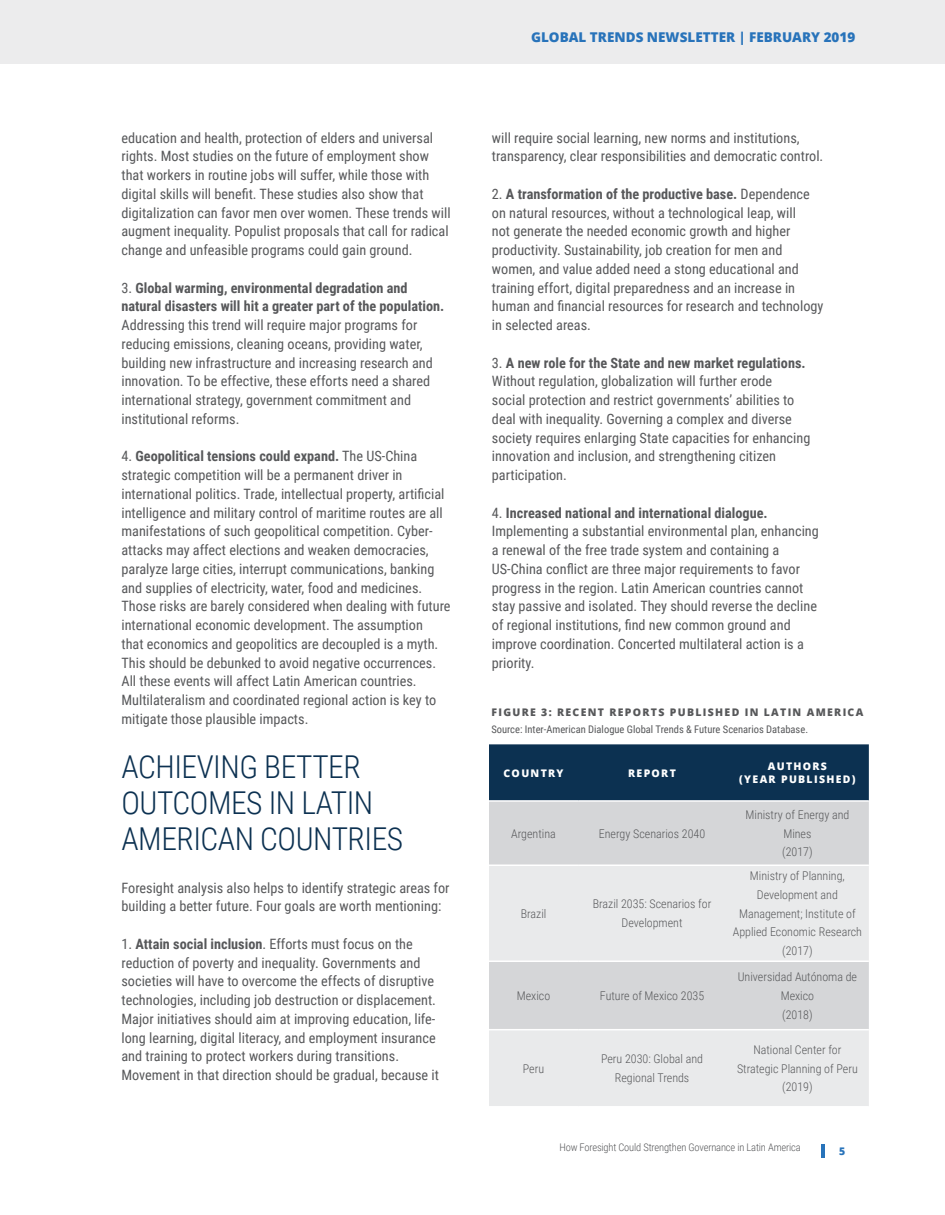
<style>
.page{position:relative;width:945px;height:1215px;background:#fff}
.page>*{position:absolute;margin:0;border:0;box-sizing:border-box;transform-origin:0 0}
.Content_-_Subhead_1{font:300 31.5px/36px "Roboto Condensed";letter-spacing:-.015em;color:#0c3151}
.Content_-_Body_text{font:14.25px/18.8px "Roboto Condensed";color:#57585a}
.t1{font:800 13.5px "Open Sans";color:#2873ba}
.Table_Text{font:300 12px/18.8px "Roboto Condensed";color:#57585a;text-align:center}
.Content_-_Source{font:10.5px "Roboto Condensed";color:#57585a}
.t2{font:300 10.5px "Roboto Condensed";letter-spacing:-.015em;color:#57585a}
.Content_-_Figures_ti{font:800 10.5px "Open Sans";letter-spacing:.125em;color:#57585a}
.table_title{font:800 10.5px/13.5px "Open Sans";letter-spacing:.125em;color:#fff;text-align:center}
.t3{font:800 10.5px "Open Sans";color:#2873ba}
.s1{font-weight:700}
</style>
<div class="page">
<div style="left:0;top:0;width:945px;height:63px;background:#ececed"></div>
<hr style="left:821px;top:1145px;width:4px;height:13px;background:#2873ba">
<div style="left:489px;top:744px;width:380px;height:56px;background:#0c3151"></div>
<div style="left:489px;top:802px;width:380px;height:62px;background:#d5d6d8"></div>
<svg style="left:489px;top:866px;width:380px;height:240px;background:#e3e4e5"></svg>
<hr style="left:489px;top:960px;width:89px;height:2px;background:#fff">
<hr style="left:578px;top:960px;width:148px;height:2px;background:#fff">
<hr style="left:726px;top:960px;width:143px;height:2px;background:#fff">
<hr style="left:489px;top:1029px;width:89px;height:1px;background:#fff">
<hr style="left:578px;top:1029px;width:148px;height:1px;background:#fff">
<hr style="left:726px;top:1029px;width:143px;height:1px;background:#fff">
<p class="Content_-_Body_text" style="left:122px;top:128px;width:331px">education and health, protection of elders and universal rights. Most studies on the future of employment show that workers in routine jobs will suffer, while those with digital skills will benefit. These studies also show that digitalization can favor men over women. These trends will augment inequality. Populist proposals that call for radical change and unfeasible programs could gain ground.</p>
<p class="Content_-_Body_text" style="left:122px;top:278px;width:324px">3. <span class="s1">Global warming, environmental degradation and natural disasters will hit a greater part of the population.<br></span>Addressing this trend will require major programs for reducing emissions, cleaning oceans, providing water, building new infrastructure and increasing research and innovation. To be effective, these efforts need a shared international strategy, government commitment and institutional reforms.</p>
<p class="Content_-_Body_text" style="left:122px;top:446px;width:331px">4. <span class="s1">Geopolitical tensions could expand.</span> The US-China strategic competition will be a permanent driver in international politics. Trade, intellectual property, artificial intelligence and military control of maritime routes are all manifestations of such geopolitical competition. Cyber&shy;attacks may affect elections and weaken democracies, paralyze large cities, interrupt communications, banking and supplies of electricity, water, food and medicines.<br>Those risks are barely considered when dealing with future international economic development. The assumption<br>that economics and geopolitics are decoupled is a myth.<br>This should be debunked to avoid negative occurrences.<br>All these events will affect Latin American countries.<br>Multilateralism and coordinated regional action is key to mitigate those plausible impacts.</p>
<p class="Content_-_Subhead_1" style="left:122px;top:747px;width:283px">ACHIEVING BETTER<br>OUTCOMES IN LATIN<br>AMERICAN COUNTRIES</p>
<p class="Content_-_Body_text" style="left:122px;top:878px;width:330px">Foresight analysis also helps to identify strategic areas for building a better future. Four goals are worth mentioning:</p>
<p class="Content_-_Body_text" style="left:122px;top:934px;width:319px">1. <span class="s1">Attain social inclusion</span>. Efforts must focus on the reduction of poverty and inequality. Governments and societies will have to overcome the effects of disruptive technologies, including job destruction or displacement.<br>Major initiatives should aim at improving education, life&shy;long learning, digital literacy, and employment insurance and training to protect workers during transitions.<br>Movement in that direction should be gradual, because it</p>
<p class="t1" style="left:531px;top:27px;width:326px">GLOBAL TRENDS NEWSLETTER | FEBRUARY 2019</p>
<p class="Content_-_Body_text" style="left:492px;top:128px;width:333px">will require social learning, new norms and institutions, transparency, clear responsibilities and democratic control.</p>
<p class="Content_-_Body_text" style="left:492px;top:184px;width:333px">2. <span class="s1">A transformation of the productive base.</span> Dependence on natural resources, without a technological leap, will<br>not generate the needed economic growth and higher productivity. Sustainability, job creation for men and women, and value added need a stong educational and training effort, digital preparedness and an increase in human and financial resources for research and technology in selected areas.</p>
<p class="Content_-_Body_text" style="left:492px;top:353px;width:320px">3. <span class="s1">A new role for the State and new market regulations.<br></span>Without regulation, globalization will further erode<br>social protection and restrict governments’ abilities to deal with inequality. Governing a complex and diverse society requires enlarging State capacities for enhancing innovation and inclusion, and strengthening citizen participation.</p>
<p class="Content_-_Body_text" style="left:492px;top:503px;width:328px">4. <span class="s1">Increased national and international dialogue.<br></span>Implementing a substantial environmental plan, enhancing a renewal of the free trade system and containing a US-China conflict are three major requirements to favor progress in the region. Latin American countries cannot stay passive and isolated. They should reverse the decline of regional institutions, find new common ground and improve coordination. Concerted multilateral action is a priority.</p>
<p class="Content_-_Figures_ti" style="left:491px;top:704px;width:373px">FIGURE 3: RECENT REPORTS PUBLISHED IN LATIN AMERICA</p>
<p class="Content_-_Source" style="left:491px;top:722px;width:318px">Source: Inter-American Dialogue Global Trends &amp; Future Scenarios Database.</p>
<p class="table_title" style="left:504px;top:766px;width:62px">COUNTRY</p>
<p class="table_title" style="left:628px;top:766px;width:49px">REPORT</p>
<p class="table_title" style="left:739px;top:759px;width:118px">AUTHORS<br>(YEAR PUBLISHED)</p>
<p class="Table_Text" style="left:511px;top:824px;width:46px">Argentina</p>
<p class="Table_Text" style="left:599px;top:824px;width:108px">Energy Scenarios 2040</p>
<p class="Table_Text" style="left:521px;top:904px;width:27px">Brazil</p>
<p class="Table_Text" style="left:593px;top:894px;width:120px">Brazil 2035: Scenarios for<br>Development</p>
<p class="Table_Text" style="left:517px;top:986px;width:35px">Mexico</p>
<p class="Table_Text" style="left:600px;top:986px;width:106px">Future of Mexico 2035</p>
<p class="Table_Text" style="left:746px;top:805px;width:105px">Ministry of Energy and<br>Mines<br>(2017)</p>
<p class="Table_Text" style="left:733px;top:866px;width:131px">Ministry of Planning,<br>Development and<br>Management; Institute of<br>Applied Economic Research (2017)</p>
<p class="Table_Text" style="left:738px;top:967px;width:121px">Universidad Autónoma de<br>Mexico<br>(2018)</p>
<p class="Table_Text" style="left:523px;top:1059px;width:23px">Peru</p>
<p class="Table_Text" style="left:601px;top:1049px;width:103px">Peru 2030: Global and<br>Regional Trends</p>
<p class="Table_Text" style="left:737px;top:1040px;width:122px">National Center for<br>Strategic Planning of Peru (2019)</p>
<p class="t2" style="left:559px;top:1140px;width:243px">How Foresight Could Strengthen Governance in Latin America</p>
<p class="t3" style="left:839px;top:1143px;width:8px">5</p>
</div>
